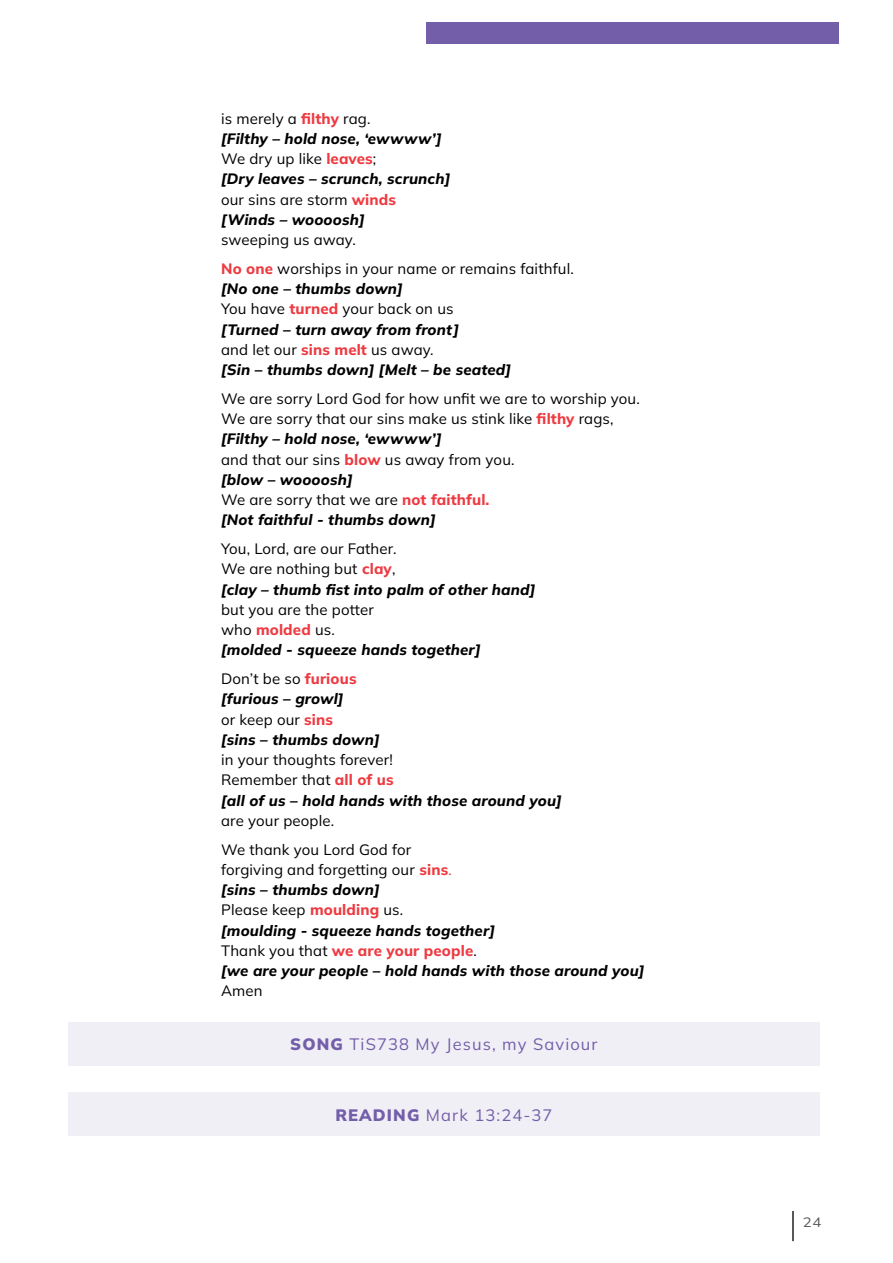
<style>
.page{position:relative;width:893px;height:1263px;background:#fff}
.page>*{position:absolute;margin:0;border:0;box-sizing:border-box;transform-origin:0 0}
.Subtitle{font:16.5px "Mulish";letter-spacing:.07em;color:#735fa9}
.t1{font:italic 800 15px/20.2px "Mulish";letter-spacing:.01em;color:#000}
.t2{font:15px/20.2px "Mulish";letter-spacing:.01em;color:#000}
.t3{font:13.5px "Mulish";color:#57585a;scale:1.1 1}
.s1{font-weight:400;font-style:normal}
.s2{font-style:normal;color:#ee3a41}
.s3{font-weight:800;color:#ee3a41}
.s4{font-weight:800;font-style:italic}
.s5{font-weight:400;font-style:normal;color:#ee3a41}
.s6{font-weight:900}
</style>
<div class="page">
<hr style="left:792px;top:1212px;width:2px;height:51px;background:#57585a">
<div style="left:427px;top:22px;width:412px;height:22px;background:#735fa9"></div>
<div style="left:68px;top:1022px;width:752px;height:43px;background:#f1eff6"></div>
<div style="left:68px;top:1093px;width:752px;height:43px;background:#f1eff6"></div>
<p class="t1" style="left:221px;top:108px;width:231px"><span class="s1">is merely a</span> <span class="s2">filthy</span> <span class="s1">rag.<br></span>[Filthy – hold nose, ‘ewwww’]<br><span class="s1">We dry up like</span> <span class="s2">leaves</span><span class="s1">;<br></span>[Dry leaves – scrunch, scrunch] <span class="s1">our sins are storm</span> <span class="s2">winds </span>[Winds – woooosh]<br><span class="s1">sweeping us away.</span></p>
<p class="t1" style="left:221px;top:258px;width:354px"><span class="s2">No one</span> <span class="s1">worships in your name or remains faithful. </span>[No one – thumbs down]<br><span class="s1">You have</span> <span class="s2">turned</span> <span class="s1">your back on us<br></span>[Turned – turn away from front]<br><span class="s1">and let our</span> <span class="s2">sins melt</span> <span class="s1">us away.<br></span>[Sin – thumbs down] [Melt – be seated]</p>
<p class="t2" style="left:221px;top:388px;width:420px">We are sorry Lord God for how unfit we are to worship you.<br>We are sorry that our sins make us stink like <span class="s3">filthy</span> rags, <span class="s4">[Filthy – hold nose, ‘ewwww’]<br></span>and that our sins <span class="s3">blow</span> us away from you.<br><span class="s4">[blow – woooosh]<br></span>We are sorry that we are <span class="s3">not faithful.<br></span><span class="s4">[Not faithful - thumbs down]</span></p>
<p class="t1" style="left:221px;top:538px;width:316px"><span class="s1">You, Lord, are our Father.<br>We are nothing but</span> <span class="s2">clay</span><span class="s1">,<br></span>[clay – thumb fist into palm of other hand] <span class="s1">but you are the potter<br>who</span> <span class="s2">molded</span> <span class="s1">us.<br></span>[molded - squeeze hands together]</p>
<p class="t1" style="left:221px;top:668px;width:342px"><span class="s1">Don’t be so</span> <span class="s2">furious<br></span>[furious – growl]<br><span class="s1">or keep our</span> <span class="s2">sins<br></span>[sins – thumbs down]<br><span class="s1">in your thoughts forever!<br>Remember that</span> <span class="s2">all of us<br></span>[all of us – hold hands with those around you] <span class="s1">are your people.</span></p>
<p class="t1" style="left:221px;top:839px;width:425px"><span class="s1">We thank you Lord God for<br>forgiving and forgetting our</span> <span class="s2">sins</span><span class="s5">.<br></span>[sins – thumbs down]<br><span class="s1">Please keep</span> <span class="s2">moulding</span> <span class="s1">us.<br></span>[moulding - squeeze hands together]<br><span class="s1">Thank you that</span> <span class="s2">we are your people</span><span class="s1">.<br></span>[we are your people – hold hands with those around you]<br><span class="s1">Amen</span></p>
<p class="Subtitle" style="left:290px;top:1032px;width:309px"><span class="s6">SONG</span> TiS738 My Jesus, my Saviour</p>
<p class="Subtitle" style="left:335px;top:1104px;width:219px"><span class="s6">READING</span> Mark 13:24-37</p>
<p class="t3" style="left:803px;top:1213px;width:18px">24</p>
</div>
